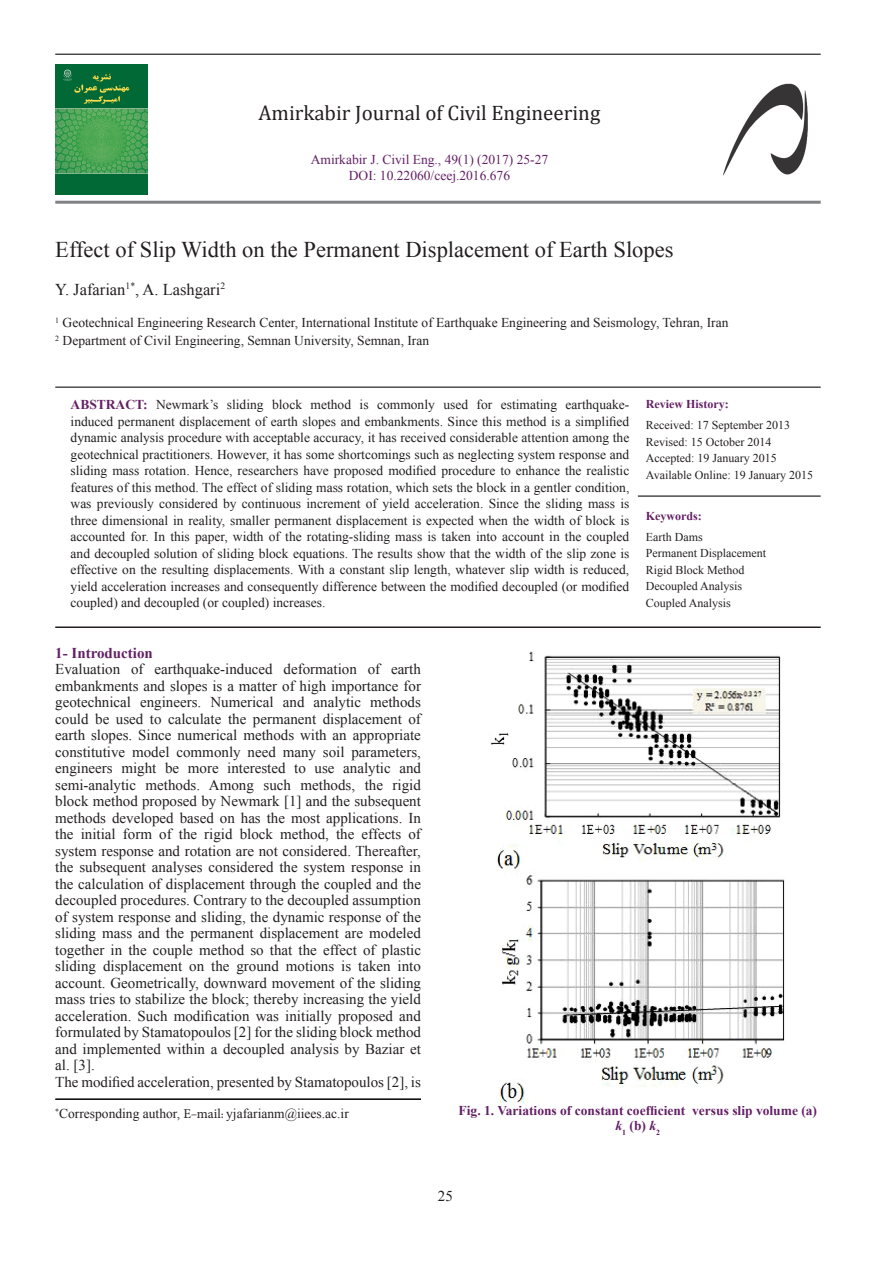
<style>
.page{position:relative;width:893px;height:1263px;background:#fff}
.page>*{position:absolute;margin:0;border:0;box-sizing:border-box;transform-origin:0 0}
.t1{font:22.5px "Times New Roman";color:#231f20}
.t2{font:21px "Cambria Math";color:#231f20}
.t3{font:16.5px "Times New Roman";color:#231f20}
.Normal_Text{font:15px/16.5px "Times New Roman";color:#231f20;text-align:justify}
.t4{font:700 15px "Times New Roman";color:#632065}
.t5{font:13.5px/16.5px "Times New Roman";color:#231f20}
.t6{font:13.5px/16.5px "Times New Roman";color:#632065;text-align:center}
.Captions__Figures__d{font:700 13.5px/15px "Times New Roman";color:#632065;text-align:center}
.t7{font:12px/16.5px "Times New Roman";color:#231f20}
.t8{font:700 12px "Times New Roman";color:#632065}
.s1{font-weight:700;color:#632065}
.s2{font-family:"Minion Pro"}
.s3{font-family:"B Mitra"}
.s4{font-style:italic}
</style>
<div class="page">
<hr style="left:55px;top:54px;width:766px;height:1px;background:#231f20">
<hr style="left:55px;top:201px;width:766px;height:3px;background:#808285">
<img style="left:55px;top:65px;width:93px;height:130px">
<img style="left:723px;top:83px;width:85px;height:93px">
<hr style="left:55px;top:387px;width:766px;height:1px;background:#231f20">
<hr style="left:638px;top:495px;width:183px;height:2px;background:#231f20">
<hr style="left:55px;top:626px;width:766px;height:2px;background:#231f20">
<hr style="left:55px;top:1098px;width:366px;height:2px;background:#000">
<img style="left:490px;top:651px;width:295px;height:452px">
<h2 class="t2" style="left:259px;top:101px;width:343px">Amirkabir Journal of Civil Engineering</h2>
<p class="t6" style="left:311px;top:151px;width:239px">Amirkabir J. Civil Eng., 49(1) (2017) 25-27<br>DOI: 10.22060/ceej.2016.676</p>
<h1 class="t1" style="left:55px;top:234px;width:620px">Effect of Slip Width on the Permanent Displacement of Earth Slopes</h1>
<p class="t3" style="left:55px;top:278px;width:171px">Y. Jafarian<sup>1*</sup>, A. Lashgari<sup>2</sup></p>
<p class="t5" style="left:55px;top:313px;width:675px;line-height:18.5px"><sup>1</sup> Geotechnical Engineering Research Center, International Institute of Earthquake Engineering and Seismology, Tehran, Iran<br><sup>2</sup> Department of Civil Engineering, Semnan University, Semnan, Iran</p>
<p class="t5" style="left:71px;top:396px;width:560px;text-align:justify"><span class="s1">ABSTRACT:</span> Newmark’s sliding block method is commonly used for estimating earthquake&shy;induced permanent displacement of earth slopes and embankments. Since this method is a simplified dynamic analysis procedure with acceptable accuracy, it has received considerable attention among the geotechnical practitioners. However, it has some shortcomings such as neglecting system response and sliding mass rotation. Hence, researchers have proposed modified procedure to enhance the realistic features of this method. The effect of sliding mass rotation, which sets the block in a gentler condition, was previously considered by continuous increment of yield acceleration. Since the sliding mass is three dimensional in reality, smaller permanent displacement is expected when the width of block is accounted for. In this paper, width of the rotating-sliding mass is taken into account in the coupled and decoupled solution of sliding block equations. The results show that the width of the slip zone is effective on the resulting displacements. With a constant slip length, whatever slip width is reduced, yield acceleration increases and consequently difference between the modified decoupled (or modified coupled) and decoupled (or coupled) increases.</p>
<p class="t8" style="left:646px;top:396px;width:84px">Review History:</p>
<p class="t7" style="left:646px;top:417px;width:169px">Received: 17 September 2013<br>Revised: 15 October 2014<br>Accepted: 19 January 2015<br>Available Online: 19 January 2015</p>
<p class="t8" style="left:646px;top:508px;width:57px">Keywords:</p>
<p class="t7" style="left:646px;top:528px;width:122px">Earth Dams<br>Permanent Displacement<br>Rigid Block Method<br>Decoupled Analysis<br>Coupled Analysis</p>
<p class="t4" style="left:55px;top:642px;width:99px">1- Introduction</p>
<p class="Normal_Text" style="left:55px;top:661px;width:367px">Evaluation of earthquake-induced deformation of earth embankments and slopes is a matter of high importance for geotechnical engineers. Numerical and analytic methods could be used to calculate the permanent displacement of earth slopes. Since numerical methods with an appropriate constitutive model commonly need many soil parameters, engineers might be more interested to use analytic and semi-analytic methods. Among such methods, the rigid block method proposed by Newmark [1] and the subsequent methods developed based on has the most applications. In the initial form of the rigid block method, the effects of system response and rotation are not considered. Thereafter, the subsequent analyses considered the system response in the calculation of displacement through the coupled and the decoupled procedures. Contrary to the decoupled assumption of system response and sliding, the dynamic response of the sliding mass and the permanent displacement are modeled together in the couple method so that the effect of plastic sliding displacement on the ground motions is taken into account. Geometrically, downward movement of the sliding mass tries to stabilize the block; thereby increasing the yield acceleration. Such modification was initially proposed and formulated by Stamatopoulos [2] for the sliding block method and implemented within a decoupled analysis by Baziar et al. [3].</p>
<p class="Normal_Text" style="left:55px;top:1073px;width:367px">The modified acceleration, presented by Stamatopoulos [2], is</p>
<p class="t5" style="left:55px;top:1105px;width:295px"><sup>*</sup>Corresponding author, <span class="s2">E</span><span class="s3">-</span><span class="s2">mail</span><span class="s3">:</span> yjafarianm@iiees.ac.ir</p>
<p class="Captions__Figures__d" style="left:459px;top:1103px;width:360px">Fig. 1. Variations of constant coefficient versus slip volume (a) <span class="s4">k</span><sub>1</sub> (b) <span class="s4">k</span><sub>2</sub></p>
<p class="Normal_Text" style="left:438px;top:1187px;width:16px">25</p>
</div>
